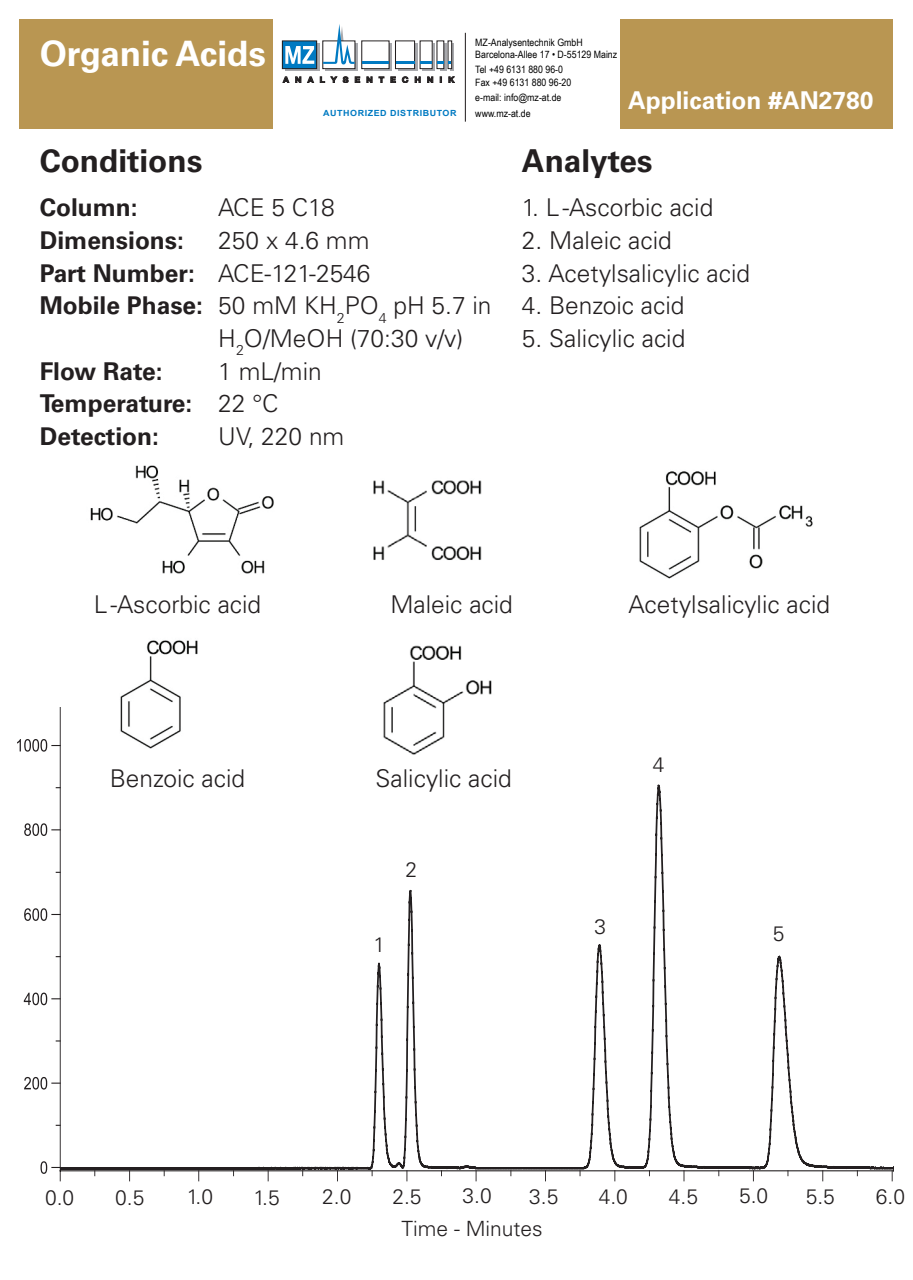
<style>
.page{position:relative;width:913px;height:1280px;background:#fff}
.page>*{position:absolute;margin:0;border:0;box-sizing:border-box;transform-origin:0 0}
.t1{font:700 35px "Univers";color:#fff}
.t2{font:700 31.5px "Univers";color:#231f20}
.t3{font:300 24.5px "Univers";color:#231f20}
.t4{font:700 24.5px/32.6px "Univers";color:#231f20}
.t5{font:700 24.5px "Univers";color:#fff}
.t6{font:300 21px "Univers";color:#231f20}
.t7{font:10.15px/12.2px "Arial Narrow";color:#000;scale:1.06 1}
.t8{font:700 8.4px "Arial";letter-spacing:.06em;color:#007ac2;scale:1.06 1}
.s1{font-weight:700}
.s2{font-weight:300}
</style>
<div class="page">
<hr style="left:373px;top:1111px;width:3px;height:16px;background:#231f20">
<svg style="left:374px;top:1092px;width:2px;height:19px"></svg>
<hr style="left:374px;top:1070px;width:3px;height:22px;background:#231f20">
<hr style="left:375px;top:1048px;width:2px;height:22px;background:#231f20">
<hr style="left:375px;top:1025px;width:3px;height:23px;background:#231f20">
<hr style="left:376px;top:1004px;width:2px;height:21px;background:#231f20">
<hr style="left:376px;top:986px;width:3px;height:18px;background:#231f20">
<svg style="left:377px;top:964px;width:4px;height:24px"></svg>
<hr style="left:379px;top:988px;width:3px;height:15px;background:#231f20">
<svg style="left:380px;top:1003px;width:2px;height:17px"></svg>
<hr style="left:380px;top:1020px;width:3px;height:17px;background:#231f20">
<svg style="left:381px;top:1037px;width:2px;height:17px"></svg>
<hr style="left:381px;top:1054px;width:3px;height:15px;background:#231f20">
<hr style="left:405px;top:1070px;width:3px;height:27px;background:#231f20">
<hr style="left:406px;top:1040px;width:2px;height:30px;background:#231f20">
<hr style="left:406px;top:1007px;width:3px;height:33px;background:#231f20">
<hr style="left:407px;top:974px;width:2px;height:33px;background:#231f20">
<hr style="left:407px;top:945px;width:3px;height:29px;background:#231f20">
<hr style="left:408px;top:920px;width:2px;height:25px;background:#231f20">
<svg style="left:408px;top:891px;width:4px;height:29px"></svg>
<hr style="left:410px;top:912px;width:3px;height:18px;background:#231f20">
<hr style="left:411px;top:930px;width:2px;height:23px;background:#231f20">
<hr style="left:411px;top:953px;width:3px;height:25px;background:#231f20">
<hr style="left:412px;top:978px;width:2px;height:25px;background:#231f20">
<hr style="left:412px;top:1003px;width:3px;height:24px;background:#231f20">
<hr style="left:413px;top:1027px;width:2px;height:22px;background:#231f20">
<hr style="left:413px;top:1049px;width:2px;height:20px;background:#231f20">
<hr style="left:650px;top:1073px;width:3px;height:18px;background:#231f20">
<hr style="left:651px;top:1053px;width:2px;height:20px;background:#231f20">
<hr style="left:651px;top:1030px;width:3px;height:23px;background:#231f20">
<hr style="left:652px;top:1006px;width:2px;height:24px;background:#231f20">
<hr style="left:652px;top:980px;width:2px;height:26px;background:#231f20">
<hr style="left:652px;top:954px;width:3px;height:26px;background:#231f20">
<hr style="left:653px;top:927px;width:2px;height:27px;background:#231f20">
<hr style="left:653px;top:902px;width:3px;height:25px;background:#231f20">
<hr style="left:654px;top:877px;width:2px;height:25px;background:#231f20">
<hr style="left:654px;top:855px;width:3px;height:22px;background:#231f20">
<hr style="left:655px;top:835px;width:2px;height:20px;background:#231f20">
<hr style="left:655px;top:818px;width:3px;height:17px;background:#231f20">
<svg style="left:656px;top:786px;width:6px;height:52px"></svg>
<hr style="left:660px;top:838px;width:3px;height:17px;background:#231f20">
<svg style="left:661px;top:855px;width:2px;height:18px"></svg>
<hr style="left:661px;top:873px;width:3px;height:19px;background:#231f20">
<hr style="left:60px;top:707px;width:1px;height:464px;background:#231f20">
<hr style="left:60px;top:1170px;width:833px;height:1px;background:#231f20">
<hr style="left:60px;top:707px;width:833px;height:1px;background:#231f20">
<svg style="left:382px;top:1069px;width:25px;height:112px"></svg>
<svg style="left:414px;top:945px;width:238px;height:236px"></svg>
<svg style="left:662px;top:892px;width:232px;height:289px"></svg>
<svg style="left:40px;top:1125px;width:335px;height:56px"></svg>
<svg style="left:24px;top:1077px;width:36px;height:12px"></svg>
<svg style="left:24px;top:992px;width:36px;height:13px"></svg>
<svg style="left:24px;top:908px;width:36px;height:13px"></svg>
<svg style="left:24px;top:823px;width:36px;height:13px"></svg>
<svg style="left:17px;top:739px;width:43px;height:13px"></svg>
<div style="left:20px;top:20px;width:873px;height:109px;background:#b99652"></div>
<div style="left:766px;top:925px;width:25px;height:21px;background:#fff"></div>
<img style="left:90px;top:465px;width:184px;height:109px">
<img style="left:373px;top:480px;width:109px;height:80px">
<img style="left:639px;top:471px;width:174px;height:108px">
<img style="left:120px;top:640px;width:91px;height:109px">
<img style="left:382px;top:645px;width:120px;height:110px">
<div style="left:888px;top:688px;width:11px;height:478px;background:#fff"></div>
<div style="left:273px;top:14px;width:347px;height:119px;background:#fff"></div>
<hr style="left:465px;top:33px;width:1px;height:89px;background:#231f20">
<div style="left:285px;top:43px;width:34px;height:28px;background:#96969a"></div>
<svg style="left:325px;top:66px;width:33px;height:5px"></svg>
<div style="left:364px;top:43px;width:28px;height:28px;background:linear-gradient(to right,#939397,#9b9b9f)"></div>
<div style="left:398px;top:43px;width:19px;height:28px;background:#9c9ca0"></div>
<svg style="left:423px;top:43px;width:12px;height:28px"></svg>
<svg style="left:439px;top:43px;width:7px;height:28px"></svg>
<hr style="left:451px;top:43px;width:3px;height:28px;background:#a8a9ad">
<div style="left:282px;top:41px;width:35px;height:28px;background:#007ac2"></div>
<div style="left:282px;top:41px;width:35px;height:28px;border:1px solid #231f20"></div>
<div style="left:323px;top:41px;width:32px;height:28px;background:#fff"></div>
<div style="left:322px;top:41px;width:33px;height:28px;border:1px solid #231f20"></div>
<div style="left:362px;top:41px;width:27px;height:28px;background:#fff"></div>
<div style="left:361px;top:41px;width:28px;height:28px;border:1px solid #231f20"></div>
<div style="left:395px;top:41px;width:19px;height:28px;background:#fff"></div>
<div style="left:395px;top:41px;width:20px;height:28px;border:1px solid #231f20"></div>
<div style="left:420px;top:41px;width:12px;height:28px;background:#fff"></div>
<div style="left:437px;top:41px;width:7px;height:28px;background:#fff"></div>
<div style="left:448px;top:41px;width:4px;height:28px;border:1px solid #231f20"></div>
<svg style="left:323px;top:24px;width:35px;height:42px"></svg>
<svg style="left:283px;top:77px;width:171px;height:6px"></svg>
<hr style="left:362px;top:62px;width:27px;height:2px;background:#007ac2">
<svg style="left:396px;top:62px;width:18px;height:2px"></svg>
<svg style="left:420px;top:62px;width:31px;height:2px"></svg>
<svg style="left:285px;top:46px;width:29px;height:18px"></svg>
<h1 class="t1" style="left:40px;top:33px;width:228px">Organic Acids</h1>
<p class="t7" style="left:475px;top:35px;width:135px">MZ-Analysentechnik GmbH<br>Barcelona-Allee 17 • D-55129 Mainz</p>
<p class="t7" style="left:475px;top:63px;width:92px">Tel +49 6131 880 96-0<br>Fax +49 6131 880 96-20</p>
<p class="t7" style="left:475px;top:91px;width:83px">e-mail: info@mz-at.de</p>
<p class="t8" style="left:323px;top:107px;width:127px">AUTHORIZED DISTRIBUTOR</p>
<p class="t7" style="left:475px;top:107px;width:54px">www.mz-at.de</p>
<p class="t5" style="left:628px;top:86px;width:247px">Application #AN2780</p>
<p class="t2" style="left:40px;top:143px;width:164px">Conditions</p>
<p class="t2" style="left:522px;top:143px;width:132px">Analytes</p>
<p class="t3" style="left:522px;top:193px;width:193px">1. L-Ascorbic acid</p>
<p class="t3" style="left:522px;top:226px;width:151px">2. Maleic acid</p>
<p class="t3" style="left:522px;top:258px;width:230px">3. Acetylsalicylic acid</p>
<p class="t3" style="left:522px;top:291px;width:164px">4. Benzoic acid</p>
<p class="t3" style="left:522px;top:324px;width:165px">5. Salicylic acid</p>
<p class="t4" style="left:40px;top:192px;width:99px">Column:</p>
<p class="t3" style="left:218px;top:193px;width:118px">ACE 5 C18</p>
<p class="t4" style="left:40px;top:224px;width:146px">Dimensions:</p>
<p class="t3" style="left:218px;top:226px;width:153px">250 x 4.6 mm</p>
<p class="t3" style="left:40px;top:258px;width:332px"><span class="s1">Part Number:</span> ACE-121-2546</p>
<p class="t3" style="left:40px;top:291px;width:453px"><span class="s1">Mobile Phase:</span> 50 mM KH<sub>2</sub>PO<sub>4</sub> pH 5.7 in</p>
<p class="t3" style="left:218px;top:324px;width:246px">H<sub>2</sub>O/MeOH (70:30 v/v)</p>
<p class="t4" style="left:40px;top:355px;width:124px">Flow Rate:</p>
<p class="t4" style="left:40px;top:355px;width:284px;text-indent:179px"><span class="s2">1 mL/min<br></span>Temperature: <span class="s2">22 °C<br></span>Detection:</p>
<p class="t3" style="left:218px;top:422px;width:128px">UV, 220 nm</p>
<p class="t3" style="left:94px;top:589px;width:169px">L-Ascorbic acid</p>
<p class="t3" style="left:390px;top:589px;width:124px">Maleic acid</p>
<p class="t3" style="left:628px;top:589px;width:203px">Acetylsalicylic acid</p>
<p class="t3" style="left:110px;top:764px;width:137px">Benzoic acid</p>
<p class="t3" style="left:376px;top:764px;width:138px">Salicylic acid</p>
<p class="t6" style="left:373px;top:932px;width:13px">1</p>
<p class="t6" style="left:405px;top:857px;width:13px">2</p>
<p class="t6" style="left:653px;top:752px;width:13px">4</p>
<p class="t6" style="left:594px;top:914px;width:13px">3</p>
<p class="t6" style="left:773px;top:921px;width:13px">5</p>
<p class="t6" style="left:45px;top:1184px;width:31px">0.0</p>
<p class="t6" style="left:115px;top:1184px;width:31px">0.5</p>
<p class="t6" style="left:187px;top:1184px;width:28px">1.0</p>
<p class="t6" style="left:253px;top:1184px;width:28px">1.5</p>
<p class="t6" style="left:322px;top:1184px;width:31px">2.0</p>
<p class="t6" style="left:392px;top:1184px;width:31px">2.5</p>
<p class="t6" style="left:462px;top:1183px;width:31px">3.0</p>
<p class="t6" style="left:529px;top:1184px;width:31px">3.5</p>
<p class="t6" style="left:599px;top:1184px;width:31px">4.0</p>
<p class="t6" style="left:669px;top:1184px;width:31px">4.5</p>
<p class="t6" style="left:739px;top:1183px;width:31px">5.0</p>
<p class="t6" style="left:805px;top:1184px;width:31px">5.5</p>
<p class="t6" style="left:876px;top:1184px;width:31px">6.0</p>
<p class="t6" style="left:401px;top:1215px;width:143px">Time - Minutes</p>
</div>
